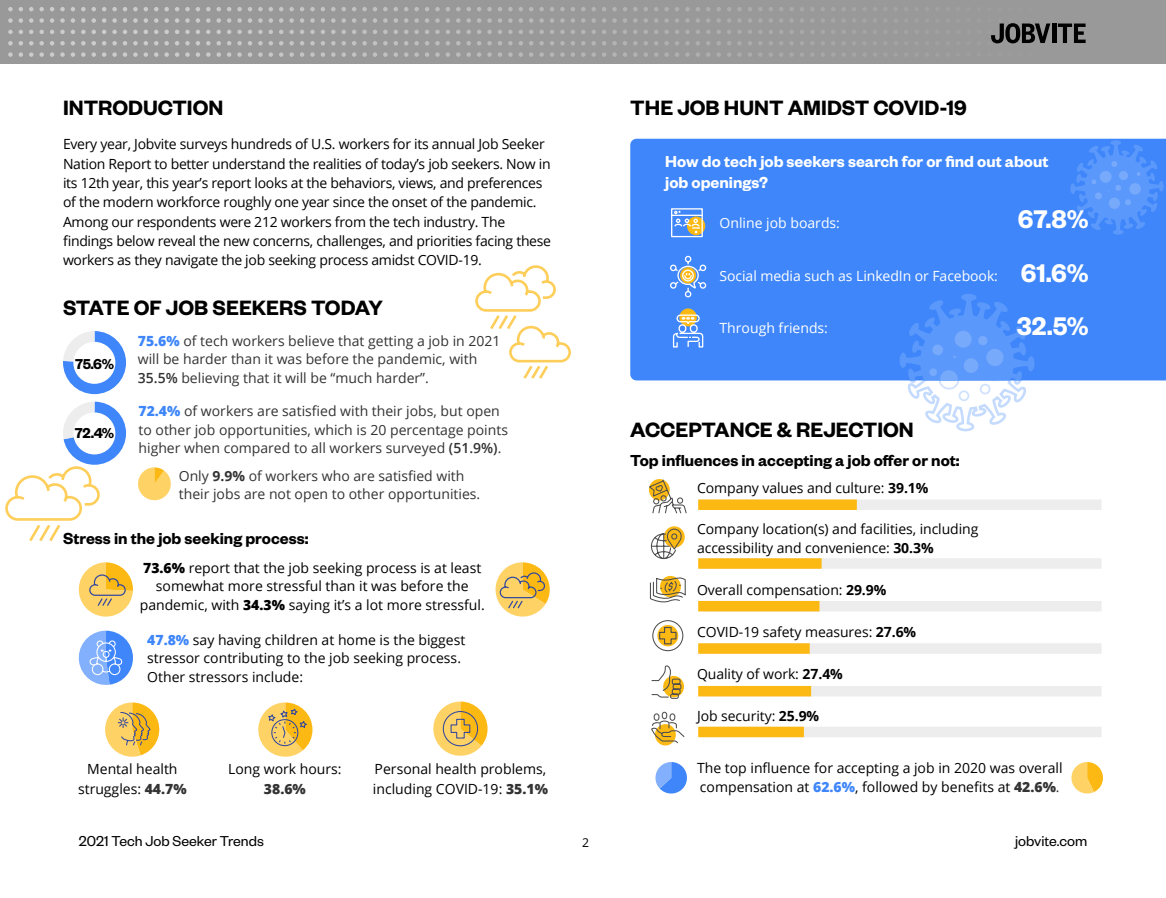
<style>
.page{position:relative;width:1166px;height:898px;background:#fff}
.page>*{position:absolute;margin:0;border:0;box-sizing:border-box;transform-origin:0 0}
.t1{font:600 28px/53px "Founders Grotesk";color:#fff;text-align:justify}
.t2{font:600 22.75px "Founders Grotesk";color:#000}
.t3{font:600 17.5px "Founders Grotesk";color:#000}
.t4{font:600 17.5px/21px "Founders Grotesk";color:#fff}
.t5{font:15.75px "Founders Grotesk";color:#000}
.t6{font:600 15.75px "Founders Grotesk";color:#000}
.t7{font:14px/19.2px "Open Sans";letter-spacing:-.005em;color:#000}
.t8{font:14px/18.4px "Open Sans";color:#333}
.t9{font:14px "Open Sans";letter-spacing:-.005em;color:#fff}
.t10{font:800 14px "Open Sans";color:#333}
.t11{font:12.25px "Open Sans";color:#000}
.s1{font-weight:800;color:#3e86fa}
.s2{font-weight:600}
.s3{font-weight:700}
.s4{font-weight:800}
.s5{font-weight:800;color:#333}
.s6{color:#333}
</style>
<div class="page">
<div style="left:0;top:0;width:1166px;height:63px;background:#999"></div>
<svg style="left:8px;top:30px;width:317px;height:4px"></svg>
<svg style="left:991px;top:23px;width:59px;height:20px"></svg>
<div style="left:1051px;top:24px;width:5px;height:19px;background:#000"></div>
<svg style="left:1058px;top:24px;width:27px;height:19px"></svg>
<div style="left:702px;top:499px;width:399px;height:10px;background:#ededed"></div>
<div style="left:698px;top:499px;width:158px;height:10px;background:#fdb913"></div>
<div style="left:702px;top:726px;width:399px;height:11px;background:#ededed"></div>
<div style="left:698px;top:726px;width:106px;height:11px;background:#fdb913"></div>
<div style="left:702px;top:600px;width:399px;height:11px;background:#ededed"></div>
<div style="left:698px;top:600px;width:121px;height:11px;background:#fdb913"></div>
<div style="left:702px;top:685px;width:399px;height:11px;background:#ededed"></div>
<div style="left:698px;top:685px;width:113px;height:11px;background:#fdb913"></div>
<div style="left:702px;top:643px;width:399px;height:10px;background:#ededed"></div>
<div style="left:698px;top:643px;width:111px;height:10px;background:#fdb913"></div>
<div style="left:702px;top:558px;width:399px;height:10px;background:#ededed"></div>
<div style="left:698px;top:558px;width:123px;height:10px;background:#fdb913"></div>
<svg style="left:63px;top:331px;width:63px;height:63px"></svg>
<div style="left:630px;top:139px;width:536px;height:241px;background:#3e86fa"></div>
<svg style="left:1070px;top:140px;width:93px;height:94px;background:#4f90fa"></svg>
<svg style="left:897px;top:291px;width:138px;height:141px"></svg>
<svg style="left:475px;top:265px;width:96px;height:114px"></svg>
<svg style="left:5px;top:401px;width:121px;height:141px"></svg>
<svg style="left:78px;top:630px;width:55px;height:55px"></svg>
<svg style="left:258px;top:702px;width:54px;height:55px"></svg>
<svg style="left:105px;top:702px;width:55px;height:54px"></svg>
<svg style="left:433px;top:701px;width:54px;height:55px"></svg>
<div style="left:443px;top:710px;width:35px;height:36px;border:1px solid #31479e;border-radius:50%"></div>
<svg style="left:495px;top:562px;width:55px;height:55px"></svg>
<svg style="left:78px;top:562px;width:55px;height:55px"></svg>
<svg style="left:138px;top:467px;width:33px;height:34px"></svg>
<svg style="left:649px;top:575px;width:37px;height:28px"></svg>
<svg style="left:648px;top:479px;width:39px;height:35px"></svg>
<div style="left:664px;top:526px;width:20px;height:21px;background:#fdb913;border-radius:50%"></div>
<svg style="left:650px;top:528px;width:32px;height:31px"></svg>
<svg style="left:679px;top:308px;width:18px;height:18px"></svg>
<svg style="left:672px;top:314px;width:32px;height:34px"></svg>
<svg style="left:669px;top:255px;width:38px;height:43px;background:#71a0e6"></svg>
<div style="left:687px;top:216px;width:18px;height:19px;background:#fdb913;border-radius:50%"></div>
<hr style="left:671px;top:214px;width:32px;height:2px;background:#fff">
<div style="left:671px;top:208px;width:32px;height:29px;border:1px solid #fff"></div>
<svg style="left:674px;top:210px;width:26px;height:23px"></svg>
<svg style="left:663px;top:675px;width:21px;height:22px"></svg>
<svg style="left:651px;top:665px;width:31px;height:34px"></svg>
<div style="left:655px;top:723px;width:21px;height:22px;background:#fdb913;border-radius:50%"></div>
<svg style="left:651px;top:711px;width:34px;height:33px"></svg>
<svg style="left:657px;top:624px;width:21px;height:22px"></svg>
<div style="left:652px;top:620px;width:31px;height:31px;border:1px solid #4d4d4d;border-radius:50%"></div>
<svg style="left:658px;top:626px;width:19px;height:18px"></svg>
<svg style="left:655px;top:762px;width:32px;height:32px"></svg>
<svg style="left:1071px;top:762px;width:31px;height:32px"></svg>
<h2 class="t2" style="left:63px;top:93px;width:162px">INTRODUCTION</h2>
<h2 class="t2" style="left:630px;top:93px;width:338px">THE JOB HUNT AMIDST COVID-19</h2>
<p class="t7" style="left:63px;top:134px;width:489px">Every year, Jobvite surveys hundreds of U.S. workers for its annual Job Seeker Nation Report to better understand the realities of today’s job seekers. Now in its 12th year, this year’s report looks at the behaviors, views, and preferences of the modern workforce roughly one year since the onset of the pandemic.<br>Among our respondents were 212 workers from the tech industry. The findings below reveal the new concerns, challenges, and priorities facing these workers as they navigate the job seeking process amidst COVID-19.</p>
<h2 class="t2" style="left:63px;top:293px;width:321px">STATE OF JOB SEEKERS TODAY</h2>
<p class="t6" style="left:75px;top:353px;width:40px">75.6%</p>
<p class="t6" style="left:75px;top:423px;width:41px">72.4%</p>
<p class="t8" style="left:138px;top:331px;width:364px"><span class="s1">75.6%</span> of tech workers believe that getting a job in 2021 will be harder than it was before the pandemic, with<br><span class="s2">35.5%</span> believing that it will be “much harder”.</p>
<p class="t8" style="left:138px;top:401px;width:371px"><span class="s1">72.4%</span> of workers are satisfied with their jobs, but open to other job opportunities, which is 20 percentage points higher when compared to all workers surveyed <span class="s2">(51.9%)</span>.</p>
<p class="t8" style="left:179px;top:466px;width:303px">Only <span class="s3">9.9%</span> of workers who are satisfied with their jobs are not open to other opportunities.</p>
<p class="t3" style="left:63px;top:527px;width:247px">Stress in the job seeking process:</p>
<p class="t7" style="left:140px;top:558px;width:346px;line-height:18.4px;text-align:center"><span class="s4">73.6%</span> report that the job seeking process is at least somewhat more stressful than it was before the pandemic, with <span class="s4">34.3%</span> saying it’s a lot more stressful.</p>
<p class="t7" style="left:147px;top:630px;width:320px;line-height:18.4px"><span class="s1">47.8%</span> say having children at home is the biggest stressor contributing to the job seeking process.<br>Other stressors include:</p>
<p class="t7" style="left:78px;top:759px;width:110px;text-align:center">Mental health struggles: <span class="s5">44.7%</span></p>
<p class="t7" style="left:228px;top:759px;width:115px">Long work hours:</p>
<p class="t10" style="left:264px;top:777px;width:43px">38.6%</p>
<p class="t7" style="left:373px;top:759px;width:176px">Personal health problems, including COVID-19: <span class="s5">35.1%</span></p>
<p class="t4" style="left:665px;top:150px;width:385px">How do tech job seekers search for or find out about job openings?</p>
<p class="t9" style="left:719px;top:213px;width:122px">Online job boards:</p>
<p class="t9" style="left:719px;top:266px;width:280px">Social media such as LinkedIn or Facebook:</p>
<p class="t9" style="left:719px;top:318px;width:110px">Through friends:</p>
<h1 class="t1" style="left:1016px;top:191px;width:74px">67.8% 61.6% 32.5%</h1>
<h2 class="t2" style="left:630px;top:415px;width:285px">ACCEPTANCE &amp; REJECTION</h2>
<p class="t3" style="left:630px;top:448px;width:331px">Top influences in accepting a job offer or not:</p>
<p class="t7" style="left:697px;top:478px;width:233px">Company values and culture: <span class="s3">39.1%</span></p>
<p class="t7" style="left:697px;top:518px;width:283px">Company location(s) and facilities, including accessibility and convenience: <span class="s3">30.3%</span></p>
<p class="t7" style="left:697px;top:579px;width:191px">Overall compensation: <span class="s3">29.9%</span></p>
<p class="t7" style="left:697px;top:621px;width:221px">COVID-19 safety measures: <span class="s3">27.6%</span></p>
<p class="t7" style="left:697px;top:663px;width:147px">Quality of work: <span class="s3">27.4%</span></p>
<p class="t7" style="left:697px;top:705px;width:124px">Job security: <span class="s3">25.9%</span></p>
<p class="t7" style="left:697px;top:757px;width:367px">The top influence for accepting a job in 2020 was overall compensation at <span class="s1">62.6%</span>, followed by benefits at <span class="s5">42.6%</span><span class="s6">.</span></p>
<p class="t5" style="left:79px;top:831px;width:187px">2021 Tech Job Seeker Trends</p>
<p class="t11" style="left:582px;top:834px;width:9px">2</p>
<p class="t5" style="left:1015px;top:831px;width:74px">jobvite.com</p>
</div>
